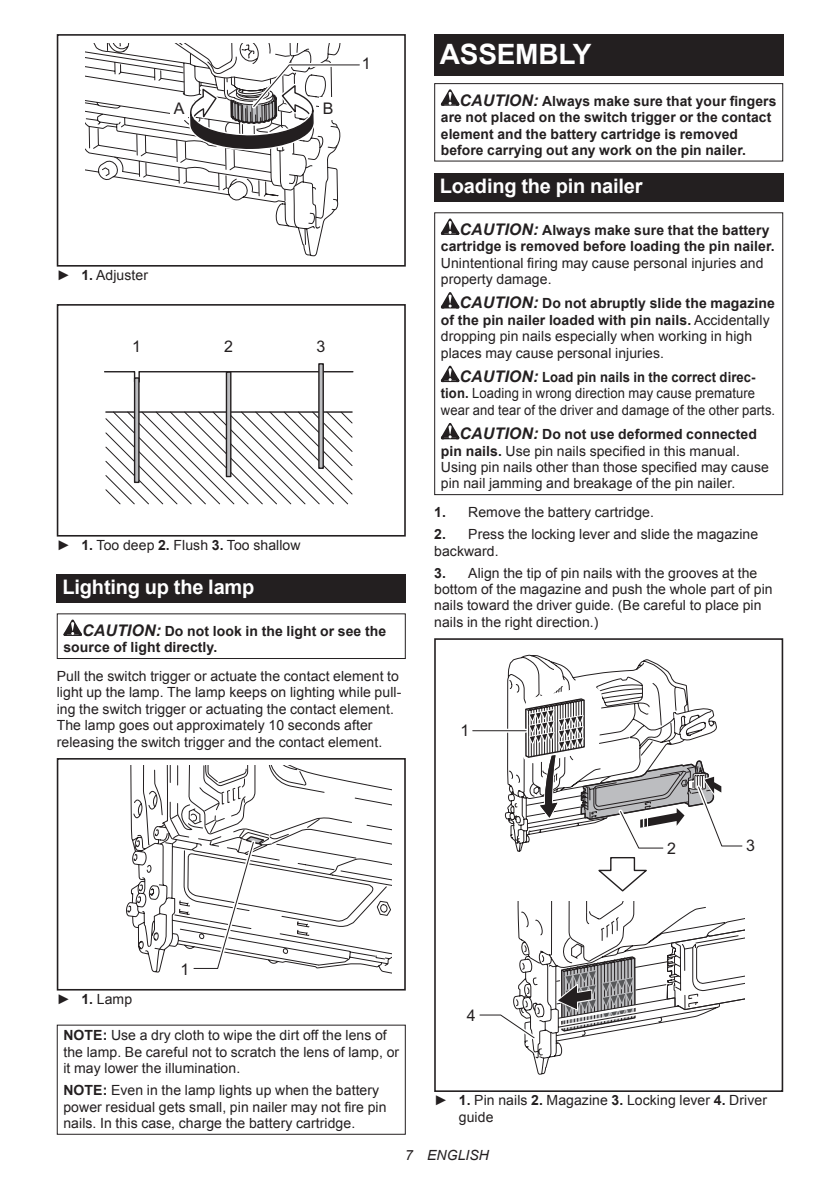
<style>
.page{position:relative;width:840px;height:1191px;background:#fff}
.page>*{position:absolute;margin:0;border:0;box-sizing:border-box;transform-origin:0 0}
.t1{font:700 28px "Arial";letter-spacing:-.01em;color:#fff}
.t2{font:700 20px "Arial";letter-spacing:-.01em;color:#fff}
.t3{font:16px "Arial";color:#231f20}
.t4{font:14px/16.4px "Arial";letter-spacing:.005em;color:#231f20}
.t5{font:700 14px/16.4px "Arial";letter-spacing:.005em;color:#231f20}
.t6{font:14px/16.4px "Arial";letter-spacing:.005em;color:#231f20;scale:.93 1}
.t7{font:italic 14px "Arial";letter-spacing:.005em;color:#231f20}
.s1{font-weight:700}
.s2{font-style:italic;font-size:16px}
.s3{font-weight:700;font-style:italic;font-size:16px}
</style>
<div class="page">
<svg style="left:86px;top:43px;width:97px;height:145px"></svg>
<div style="left:57px;top:34px;width:348px;height:233px;border:2px solid #231f20"></div>
<div style="left:170px;top:98px;width:18px;height:22px;background:#fff"></div>
<svg style="left:183px;top:34px;width:180px;height:233px"></svg>
<svg style="left:105px;top:411px;width:248px;height:94px"></svg>
<hr style="left:104px;top:371px;width:30px;height:1px;background:#231f20">
<hr style="left:139px;top:371px;width:213px;height:1px;background:#231f20">
<svg style="left:134px;top:372px;width:6px;height:10px"></svg>
<svg style="left:134px;top:377px;width:5px;height:106px"></svg>
<svg style="left:226px;top:372px;width:5px;height:105px"></svg>
<svg style="left:318px;top:363px;width:6px;height:106px"></svg>
<div style="left:57px;top:304px;width:348px;height:232px;border:2px solid #231f20"></div>
<div style="left:57px;top:574px;width:348px;height:28px;background:#231f20"></div>
<svg style="left:63px;top:619px;width:19px;height:17px"></svg>
<div style="left:57px;top:613px;width:348px;height:46px;border:1px solid #231f20"></div>
<svg style="left:126px;top:765px;width:265px;height:209px"></svg>
<svg style="left:127px;top:829px;width:32px;height:84px"></svg>
<div style="left:57px;top:962px;width:73px;height:28px;background:#fff"></div>
<div style="left:57px;top:758px;width:348px;height:232px;border:2px solid #231f20"></div>
<svg style="left:190px;top:835px;width:77px;height:137px"></svg>
<div style="left:434px;top:34px;width:348px;height:41px;background:#231f20"></div>
<svg style="left:440px;top:89px;width:19px;height:17px"></svg>
<div style="left:434px;top:83px;width:348px;height:79px;border:1px solid #231f20"></div>
<div style="left:434px;top:173px;width:348px;height:28px;background:#231f20"></div>
<svg style="left:440px;top:218px;width:19px;height:17px"></svg>
<svg style="left:440px;top:292px;width:19px;height:16px"></svg>
<svg style="left:440px;top:366px;width:19px;height:16px"></svg>
<svg style="left:440px;top:423px;width:19px;height:16px"></svg>
<div style="left:434px;top:212px;width:348px;height:283px;border:1px solid #231f20"></div>
<svg style="left:504px;top:654px;width:183px;height:188px"></svg>
<div style="left:434px;top:638px;width:348px;height:454px;border:2px solid #231f20"></div>
<svg style="left:515px;top:686px;width:228px;height:206px"></svg>
<svg style="left:479px;top:901px;width:264px;height:173px"></svg>
<svg style="left:472px;top:728px;width:54px;height:4px"></svg>
<hr style="left:472px;top:730px;width:54px;height:1px;background:#231f20">
<p class="t3" style="left:174px;top:98px;width:12px">A</p>
<p class="t3" style="left:323px;top:98px;width:12px">B</p>
<p class="t3" style="left:362px;top:53px;width:10px">1</p>
<p class="t4" style="left:57px;top:267px;width:93px">► <span class="s1">1.</span> Adjuster</p>
<p class="t3" style="left:132px;top:336px;width:10px">1</p>
<p class="t3" style="left:316px;top:336px;width:10px">3</p>
<p class="t3" style="left:224px;top:336px;width:10px">2</p>
<p class="t4" style="left:57px;top:537px;width:245px">► <span class="s1">1.</span> Too deep <span class="s1">2.</span> Flush <span class="s1">3.</span> Too shallow</p>
<h2 class="t2" style="left:62px;top:573px;width:193px">Lighting up the lamp</h2>
<p class="t5" style="left:63px;top:623px;width:324px;text-indent:19px"><span class="s2">CAUTION:</span> Do not look in the light or see the source of light directly.</p>
<p class="t4" style="left:57px;top:668px;width:346px">Pull the switch trigger or actuate the contact element to light up the lamp. The lamp keeps on lighting while pull&shy;ing the switch trigger or actuating the contact element.<br>The lamp goes out approximately 10 seconds after releasing the switch trigger and the contact element.</p>
<h1 class="t1" style="left:439px;top:35px;width:153px">ASSEMBLY</h1>
<p class="t5" style="left:440px;top:93px;width:337px;text-indent:19px"><span class="s2">CAUTION:</span> Always make sure that your fingers are not placed on the switch trigger or the contact element and the battery cartridge is removed before carrying out any work on the pin nailer.</p>
<h2 class="t2" style="left:439px;top:172px;width:204px">Loading the pin nailer</h2>
<p class="t5" style="left:440px;top:222px;width:335px;text-indent:19px"><span class="s2">CAUTION:</span> Always make sure that the battery cartridge is removed before loading the pin nailer.</p>
<p class="t4" style="left:440px;top:255px;width:324px">Unintentional firing may cause personal injuries and property damage.</p>
<p class="t4" style="left:440px;top:295px;width:335px;text-indent:19px"><span class="s3">CAUTION:</span> <span class="s1">Do not abruptly slide the magazine of the pin nailer loaded with pin nails.</span> Accidentally dropping pin nails especially when working in high places may cause personal injuries.</p>
<p class="t6" style="left:440px;top:369px;width:361px;text-indent:19px"><span class="s3">CAUTION:</span> <span class="s1">Load pin nails in the correct direc&shy;tion.</span> Loading in wrong direction may cause premature wear and tear of the driver and damage of the other parts.</p>
<p class="t4" style="left:440px;top:426px;width:329px;text-indent:19px"><span class="s3">CAUTION:</span> <span class="s1">Do not use deformed connected pin nails.</span> Use pin nails specified in this manual.<br>Using pin nails other than those specified may cause pin nail jamming and breakage of the pin nailer.</p>
<p class="t4" style="left:434px;top:504px;width:221px"><span class="s1">1.</span> Remove the battery cartridge.</p>
<p class="t4" style="left:434px;top:526px;width:325px"><span class="s1">2.</span> Press the locking lever and slide the magazine backward.</p>
<p class="t4" style="left:434px;top:565px;width:340px"><span class="s1">3.</span> Align the tip of pin nails with the grooves at the bottom of the magazine and push the whole part of pin nails toward the driver guide. (Be careful to place pin nails in the right direction.)</p>
<p class="t3" style="left:460px;top:720px;width:10px">1</p>
<p class="t3" style="left:667px;top:837px;width:10px">2</p>
<p class="t3" style="left:745px;top:835px;width:10px">3</p>
<p class="t3" style="left:180px;top:958px;width:10px">1</p>
<p class="t4" style="left:57px;top:991px;width:77px">► <span class="s1">1.</span> Lamp</p>
<p class="t4" style="left:63px;top:1027px;width:337px"><span class="s1">NOTE:</span> Use a dry cloth to wipe the dirt off the lens of the lamp. Be careful not to scratch the lens of lamp, or it may lower the illumination.</p>
<p class="t4" style="left:63px;top:1082px;width:324px"><span class="s1">NOTE:</span> Even in the lamp lights up when the battery power residual gets small, pin nailer may not fire pin nails. In this case, charge the battery cartridge.</p>
<p class="t3" style="left:466px;top:1005px;width:10px">4</p>
<p class="t4" style="left:458px;top:1092px;width:309px;text-indent:-25px">► <span class="s1">1.</span> Pin nails <span class="s1">2.</span> Magazine <span class="s1">3.</span> Locking lever <span class="s1">4.</span> Driver guide</p>
<p class="t7" style="left:405px;top:1146px;width:85px">7 ENGLISH</p>
</div>
